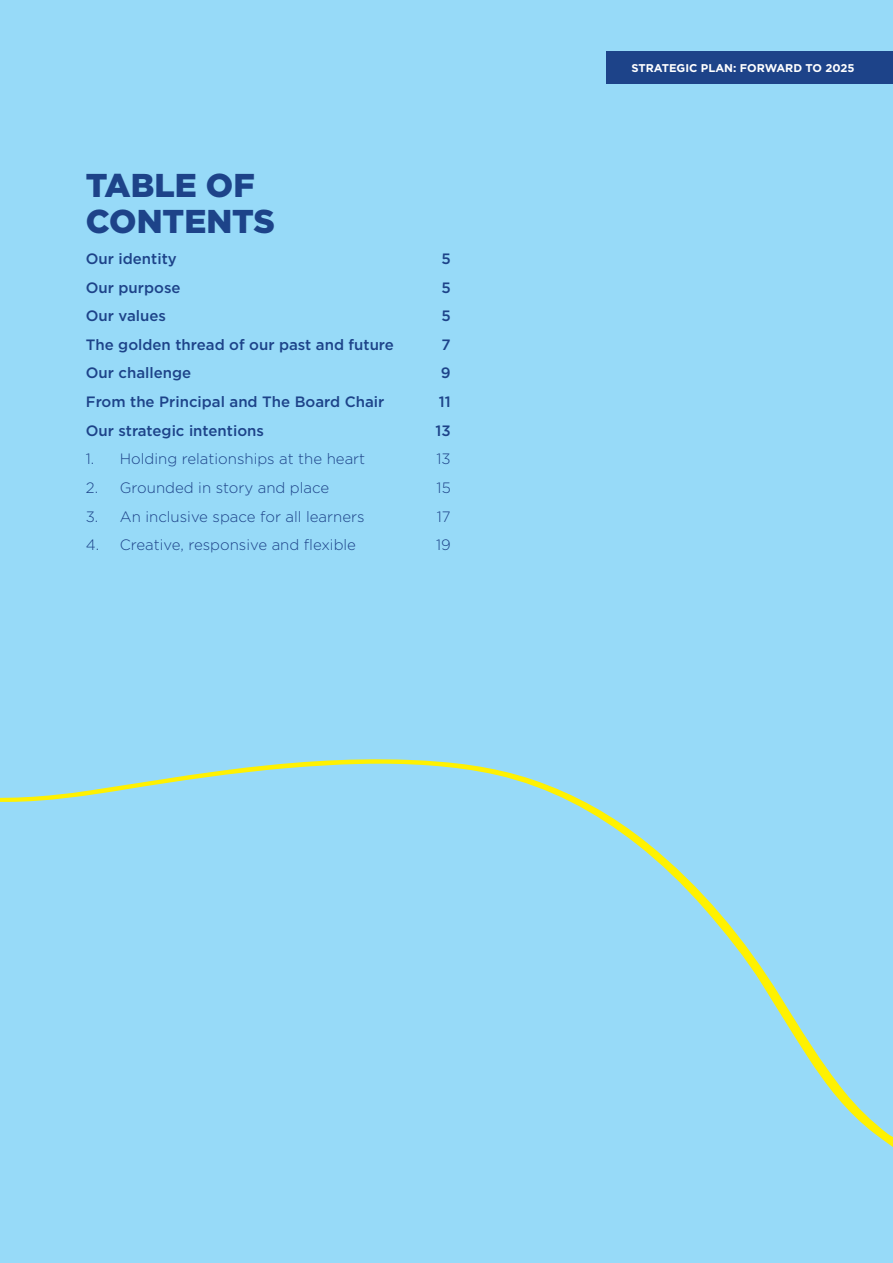
<style>
.page{position:relative;width:893px;height:1263px;background:#97daf8}
.page>*{position:absolute;margin:0;border:0;box-sizing:border-box;transform-origin:0 0}
.t1{font:900 33px/36px "Gotham HTF";color:#1d4389}
.t2{font:500 15px "Gotham HTF";color:#1d4389}
.t3{font:300 15px "Gotham HTF";color:#1d4389}
.t4{font:700 11.25px "Gotham HTF";color:#fff}
</style>
<div class="page">
<div style="left:606px;top:51px;width:287px;height:32px;background:#1d4389"></div>
<svg style="left:0;top:759px;width:893px;height:388px"></svg>
<h1 class="t1" style="left:86px;top:167px;width:191px">TABLE OF<br>CONTENTS</h1>
<p class="t2" style="left:86px;top:250px;width:92px">Our identity</p>
<p class="t2" style="left:441px;top:250px;width:11px">5</p>
<p class="t2" style="left:86px;top:279px;width:96px">Our purpose</p>
<p class="t2" style="left:441px;top:279px;width:11px">5</p>
<p class="t2" style="left:86px;top:307px;width:82px">Our values</p>
<p class="t2" style="left:441px;top:307px;width:11px">5</p>
<p class="t2" style="left:86px;top:336px;width:310px">The golden thread of our past and future</p>
<p class="t2" style="left:442px;top:336px;width:11px">7</p>
<p class="t2" style="left:86px;top:365px;width:107px">Our challenge</p>
<p class="t2" style="left:441px;top:365px;width:11px">9</p>
<p class="t2" style="left:86px;top:393px;width:300px">From the Principal and The Board Chair</p>
<p class="t2" style="left:439px;top:393px;width:13px">11</p>
<p class="t2" style="left:86px;top:422px;width:180px">Our strategic intentions</p>
<p class="t2" style="left:435px;top:422px;width:17px">13</p>
<p class="t3" style="left:86px;top:451px;width:281px">1. Holding relationships at the heart</p>
<p class="t3" style="left:437px;top:451px;width:16px">13</p>
<p class="t3" style="left:86px;top:479px;width:245px">2. Grounded in story and place</p>
<p class="t3" style="left:437px;top:479px;width:16px">15</p>
<p class="t3" style="left:86px;top:508px;width:280px">3. An inclusive space for all learners</p>
<p class="t3" style="left:437px;top:508px;width:15px">17</p>
<p class="t3" style="left:86px;top:537px;width:272px">4. Creative, responsive and flexible</p>
<p class="t3" style="left:436px;top:537px;width:16px">19</p>
<p class="t4" style="left:631px;top:61px;width:225px">STRATEGIC PLAN: FORWARD TO 2025</p>
</div>
